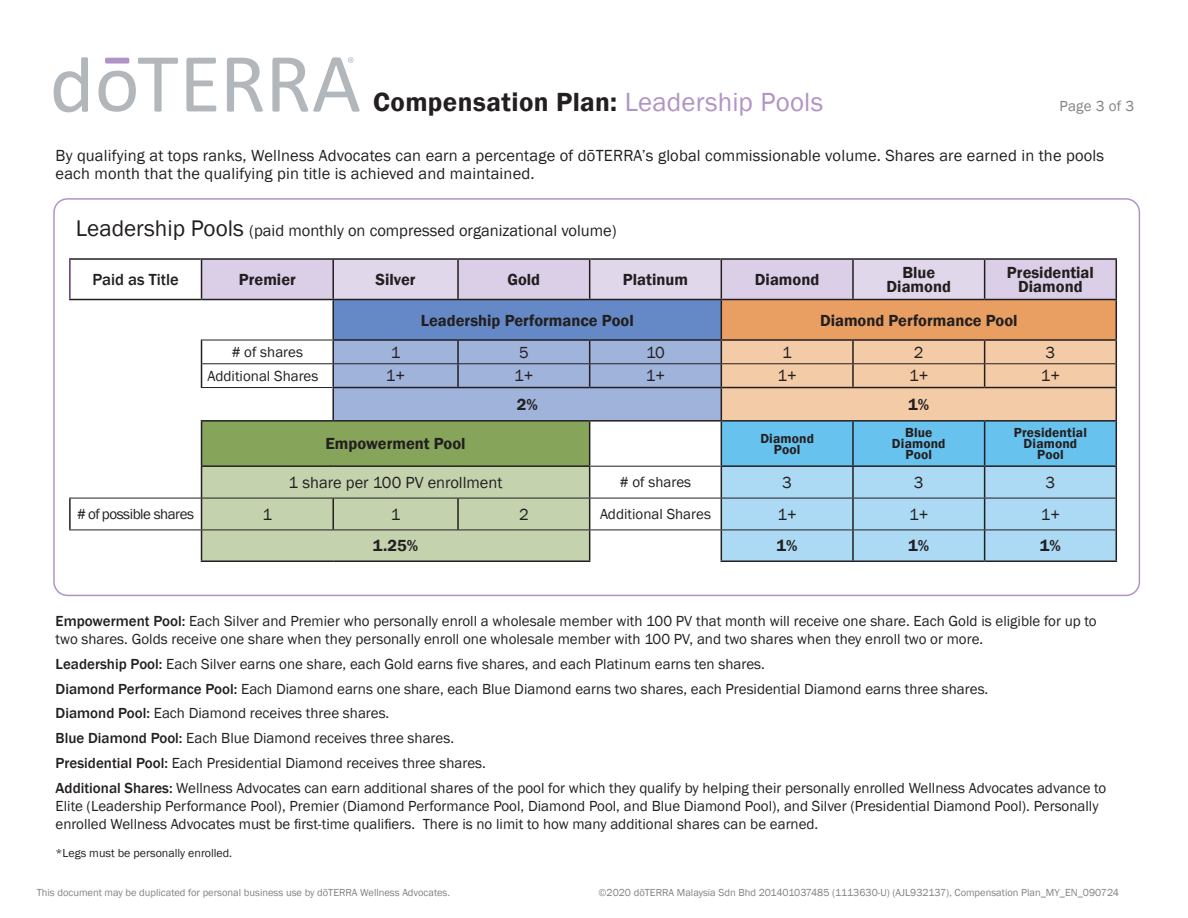
<style>
.page{position:relative;width:1188px;height:918px;background:#fff}
.page>*{position:absolute;margin:0;border:0;box-sizing:border-box;transform-origin:0 0}
.t1{font:600 27px "Franklin Gothic";letter-spacing:.015em;color:#231f20}
.t2{font:16.5px/18.8px "Franklin Gothic";letter-spacing:.01em;color:#231f20}
.t3{font:600 16.5px/13.5px "Franklin Gothic";color:#231f20;text-align:center}
.t4{font:500 16.5px "Franklin Gothic";color:#231f20}
.t5{font:15px/18px "Franklin Gothic";color:#231f20}
.t6{font:15px "Franklin Gothic";letter-spacing:-.03em;color:#231f20}
.t7{font:15px "Franklin Gothic";letter-spacing:.015em;color:#808285}
.t8{font:600 13.5px "Franklin Gothic";letter-spacing:.01em;color:#231f20}
.t9{font:12px "Franklin Gothic";color:#231f20}
.t10{font:10.5px "Franklin Gothic";color:#808285}
.s1{font-weight:400;color:#b194c5}
.s2{font-size:23.25px}
.s3{font-weight:500}
</style>
<div class="page">
<div style="left:53px;top:198px;width:1087px;height:398px;border:2px solid #b194c5;border-radius:13px"></div>
<div style="left:202px;top:260px;width:914px;height:39px;background:#dacfe6"></div>
<svg style="left:70px;top:300px;width:262px;height:261px"></svg>
<div style="left:333px;top:300px;width:388px;height:40px;background:#6489c6"></div>
<div style="left:721px;top:300px;width:395px;height:40px;background:#e99f62"></div>
<hr style="left:69px;top:258px;width:132px;height:2px;background:#231f20">
<hr style="left:334px;top:258px;width:123px;height:2px;background:#231f20">
<hr style="left:590px;top:258px;width:131px;height:2px;background:#231f20">
<hr style="left:854px;top:258px;width:131px;height:2px;background:#231f20">
<hr style="left:985px;top:258px;width:132px;height:2px;background:#231f20">
<hr style="left:984px;top:260px;width:1px;height:39px;background:#231f20">
<hr style="left:69px;top:299px;width:133px;height:1px;background:#231f20">
<hr style="left:202px;top:299px;width:131px;height:1px;background:#231f20">
<hr style="left:333px;top:299px;width:125px;height:1px;background:#231f20">
<hr style="left:332px;top:300px;width:2px;height:39px;background:#231f20">
<hr style="left:458px;top:299px;width:132px;height:1px;background:#231f20">
<hr style="left:590px;top:299px;width:131px;height:1px;background:#231f20">
<hr style="left:721px;top:299px;width:132px;height:1px;background:#231f20">
<hr style="left:721px;top:300px;width:1px;height:39px;background:#231f20">
<hr style="left:853px;top:299px;width:132px;height:1px;background:#231f20">
<hr style="left:985px;top:299px;width:132px;height:1px;background:#231f20">
<hr style="left:201px;top:260px;width:1px;height:39px;background:#231f20">
<hr style="left:201px;top:258px;width:133px;height:2px;background:#231f20">
<hr style="left:332px;top:260px;width:2px;height:39px;background:#231f20">
<hr style="left:457px;top:260px;width:2px;height:39px;background:#231f20">
<hr style="left:457px;top:258px;width:133px;height:2px;background:#231f20">
<hr style="left:589px;top:260px;width:1px;height:39px;background:#231f20">
<hr style="left:721px;top:260px;width:1px;height:39px;background:#231f20">
<hr style="left:721px;top:258px;width:133px;height:2px;background:#231f20">
<hr style="left:852px;top:260px;width:2px;height:39px;background:#231f20">
<hr style="left:332px;top:339px;width:126px;height:2px;background:#231f20">
<hr style="left:458px;top:339px;width:132px;height:2px;background:#231f20">
<hr style="left:590px;top:339px;width:131px;height:2px;background:#231f20">
<hr style="left:721px;top:339px;width:132px;height:2px;background:#231f20">
<hr style="left:853px;top:339px;width:132px;height:2px;background:#231f20">
<hr style="left:985px;top:339px;width:132px;height:2px;background:#231f20">
<hr style="left:69px;top:498px;width:133px;height:1px;background:#231f20">
<hr style="left:69px;top:530px;width:133px;height:1px;background:#231f20">
<hr style="left:69px;top:260px;width:2px;height:39px;background:#5e386e">
<hr style="left:69px;top:498px;width:2px;height:32px;background:#231f20">
<hr style="left:1116px;top:260px;width:1px;height:39px;background:#231f20">
<hr style="left:201px;top:560px;width:132px;height:2px;background:#231f20">
<hr style="left:333px;top:560px;width:125px;height:2px;background:#231f20">
<hr style="left:458px;top:560px;width:132px;height:2px;background:#231f20">
<hr style="left:721px;top:560px;width:132px;height:2px;background:#231f20">
<hr style="left:853px;top:560px;width:132px;height:2px;background:#231f20">
<hr style="left:985px;top:560px;width:132px;height:2px;background:#231f20">
<svg style="left:201px;top:340px;width:916px;height:221px;background:#b4c6c2"></svg>
<hr style="left:1116px;top:300px;width:1px;height:39px;background:#231f20">
<hr style="left:1116px;top:388px;width:1px;height:32px;background:#231f20">
<hr style="left:590px;top:420px;width:131px;height:2px;background:#231f20">
<svg style="left:227px;top:58px;width:36px;height:54px"></svg>
<svg style="left:186px;top:58px;width:30px;height:53px"></svg>
<svg style="left:98px;top:58px;width:80px;height:54px"></svg>
<svg style="left:54px;top:57px;width:34px;height:55px"></svg>
<svg style="left:272px;top:57px;width:88px;height:55px"></svg>
<p class="t1" style="left:373px;top:86px;width:452px">Compensation Plan: <span class="s1">Leadership Pools</span></p>
<p class="t7" style="left:1059px;top:97px;width:76px">Page 3 of 3</p>
<p class="t2" style="left:56px;top:146px;width:1050px">By qualifying at tops ranks, Wellness Advocates can earn a percentage of dōTERRA’s global commissionable volume. Shares are earned in the pools each month that the qualifying pin title is achieved and maintained.</p>
<p class="t2" style="left:76px;top:221px;width:542px"><span class="s2">Leadership Pools</span> (paid monthly on compressed organizational volume)</p>
<p class="t4" style="left:93px;top:269px;width:88px">Paid as Title</p>
<p class="t3" style="left:239px;top:273px;width:59px">Premier</p>
<p class="t3" style="left:376px;top:273px;width:42px">Silver</p>
<p class="t3" style="left:507px;top:273px;width:34px">Gold</p>
<p class="t3" style="left:623px;top:273px;width:67px">Platinum</p>
<p class="t3" style="left:755px;top:273px;width:66px">Diamond</p>
<p class="t3" style="left:902px;top:266px;width:34px">Blue</p>
<p class="t3" style="left:887px;top:280px;width:66px">Diamond</p>
<p class="t3" style="left:1007px;top:266px;width:88px">Presidential<br>Diamond</p>
<p class="t3" style="left:421px;top:313px;width:214px">Leadership Performance Pool</p>
<p class="t3" style="left:820px;top:313px;width:199px">Diamond Performance Pool</p>
<p class="t5" style="left:232px;top:344px;width:73px"># of shares</p>
<p class="t2" style="left:391px;top:343px;width:11px">1</p>
<p class="t2" style="left:519px;top:343px;width:11px">5</p>
<p class="t2" style="left:646px;top:343px;width:20px">10</p>
<p class="t2" style="left:782px;top:343px;width:11px">1</p>
<p class="t2" style="left:914px;top:343px;width:11px">2</p>
<p class="t2" style="left:1046px;top:343px;width:11px">3</p>
<p class="t5" style="left:208px;top:367px;width:112px">Additional Shares</p>
<p class="t2" style="left:386px;top:367px;width:21px">1+</p>
<p class="t2" style="left:514px;top:367px;width:21px">1+</p>
<p class="t2" style="left:646px;top:367px;width:21px">1+</p>
<p class="t2" style="left:777px;top:367px;width:21px">1+</p>
<p class="t2" style="left:909px;top:367px;width:21px">1+</p>
<p class="t2" style="left:1041px;top:367px;width:21px">1+</p>
<p class="t3" style="left:517px;top:398px;width:23px">2%</p>
<p class="t3" style="left:908px;top:398px;width:23px">1%</p>
<p class="t3" style="left:326px;top:437px;width:142px">Empowerment Pool</p>
<p class="t8" style="left:1014px;top:424px;width:75px">Presidential</p>
<p class="t8" style="left:1024px;top:435px;width:55px">Diamond</p>
<p class="t8" style="left:1037px;top:447px;width:28px">Pool</p>
<p class="t8" style="left:905px;top:424px;width:29px">Blue</p>
<p class="t8" style="left:892px;top:435px;width:55px">Diamond</p>
<p class="t8" style="left:906px;top:447px;width:28px">Pool</p>
<p class="t8" style="left:760px;top:430px;width:55px">Diamond</p>
<p class="t8" style="left:774px;top:441px;width:28px">Pool</p>
<p class="t2" style="left:289px;top:474px;width:215px">1 share per 100 PV enrollment</p>
<p class="t5" style="left:620px;top:474px;width:73px"># of shares</p>
<p class="t2" style="left:782px;top:474px;width:11px">3</p>
<p class="t2" style="left:914px;top:474px;width:11px">3</p>
<p class="t2" style="left:1046px;top:474px;width:11px">3</p>
<p class="t6" style="left:77px;top:505px;width:118px"># of possible shares</p>
<p class="t2" style="left:263px;top:505px;width:11px">1</p>
<p class="t2" style="left:391px;top:505px;width:11px">1</p>
<p class="t2" style="left:519px;top:505px;width:11px">2</p>
<p class="t5" style="left:600px;top:506px;width:112px">Additional Shares</p>
<p class="t2" style="left:777px;top:505px;width:21px">1+</p>
<p class="t2" style="left:909px;top:505px;width:21px">1+</p>
<p class="t2" style="left:1041px;top:505px;width:21px">1+</p>
<p class="t3" style="left:373px;top:539px;width:47px">1.25%</p>
<p class="t3" style="left:777px;top:539px;width:23px">1%</p>
<p class="t3" style="left:908px;top:539px;width:23px">1%</p>
<p class="t3" style="left:1040px;top:539px;width:23px">1%</p>
<p class="t5" style="left:56px;top:612px;width:1043px"><span class="s3">Empowerment Pool:</span> Each Silver and Premier who personally enroll a wholesale member with 100 PV that month will receive one share. Each Gold is eligible for up to two shares. Golds receive one share when they personally enroll one wholesale member with 100 PV, and two shares when they enroll two or more.</p>
<p class="t5" style="left:56px;top:655px;width:711px"><span class="s3">Leadership Pool:</span> Each Silver earns one share, each Gold earns five shares, and each Platinum earns ten shares.</p>
<p class="t5" style="left:56px;top:680px;width:934px"><span class="s3">Diamond Performance Pool:</span> Each Diamond earns one share, each Blue Diamond earns two shares, each Presidential Diamond earns three shares.</p>
<p class="t5" style="left:56px;top:705px;width:335px"><span class="s3">Diamond Pool:</span> Each Diamond receives three shares.</p>
<p class="t5" style="left:56px;top:729px;width:400px"><span class="s3">Blue Diamond Pool:</span> Each Blue Diamond receives three shares.</p>
<p class="t5" style="left:56px;top:754px;width:432px"><span class="s3">Presidential Pool:</span> Each Presidential Diamond receives three shares.</p>
<p class="t5" style="left:56px;top:779px;width:1052px"><span class="s3">Additional Shares:</span> Wellness Advocates can earn additional shares of the pool for which they qualify by helping their personally enrolled Wellness Advocates advance to<br>Elite (Leadership Performance Pool), Premier (Diamond Performance Pool, Diamond Pool, and Blue Diamond Pool), and Silver (Presidential Diamond Pool). Personally enrolled Wellness Advocates must be first-time qualifiers. There is no limit to how many additional shares can be earned.</p>
<p class="t9" style="left:56px;top:846px;width:178px">*Legs must be personally enrolled.</p>
<p class="t10" style="left:37px;top:885px;width:415px">This document may be duplicated for personal business use by dōTERRA Wellness Advocates.</p>
<p class="t10" style="left:598px;top:885px;width:522px">©2020 dōTERRA Malaysia Sdn Bhd 201401037485 (1113630-U) (AJL932137), Compensation Plan_MY_EN_090724</p>
</div>
